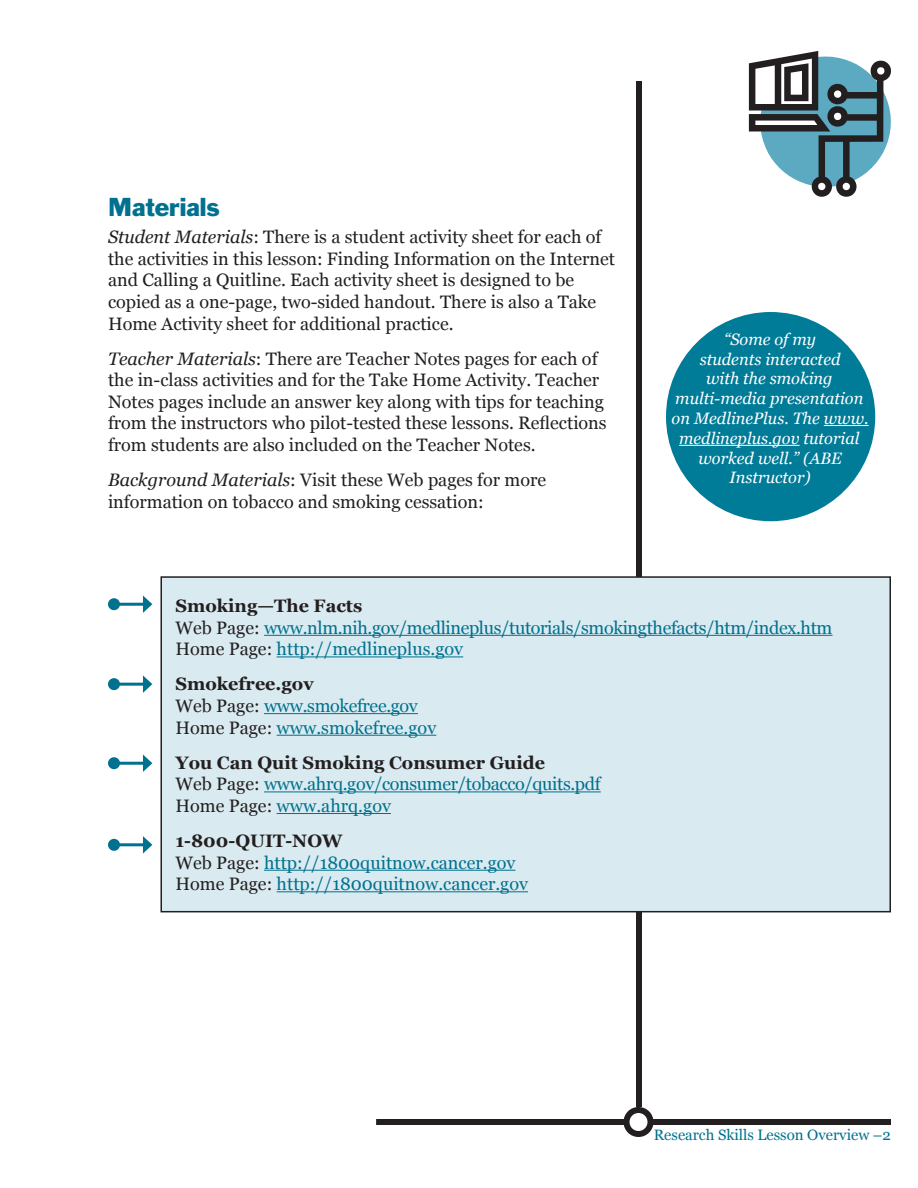
<style>
.page{position:relative;width:918px;height:1188px;background:#fff}
.page>*{position:absolute;margin:0;border:0;box-sizing:border-box;transform-origin:0 0}
.t1{font:24px "Franklin Gothic";color:#00718e}
.t2{font:18px/21.6px "Georgia";color:#231f20}
.t3{font:18px/21.6px "Georgia";letter-spacing:-.02em;color:#00718e}
.t4{font:18px/21.6px "Georgia";color:#00718e}
.t5{font:italic 16.5px/19.8px "Georgia";color:#fff;text-align:center}
.t6{font:15px "Georgia";color:#00718e}
.s1{font-style:italic}
.s2{font-weight:700;color:#231f20}
.s3{color:#231f20}
</style>
<div class="page">
<div style="left:636px;top:81px;width:6px;height:1026px;background:#231f20"></div>
<div style="left:376px;top:1119px;width:251px;height:6px;background:#231f20"></div>
<div style="left:624px;top:1107px;width:30px;height:30px;border:6px solid #231f20;border-radius:50%"></div>
<div style="left:651px;top:1119px;width:240px;height:6px;background:#231f20"></div>
<svg style="left:749px;top:51px;width:142px;height:146px"></svg>
<div style="left:666px;top:312px;width:209px;height:209px;background:#007b98;border-radius:50%"></div>
<hr style="left:824px;top:425px;width:45px;height:1px;background:#fff">
<hr style="left:679px;top:445px;width:121px;height:1px;background:#fff">
<div style="left:161px;top:577px;width:729px;height:335px;background:#d9eaf0"></div>
<hr style="left:264px;top:635px;width:569px;height:1px;background:#00718e">
<hr style="left:277px;top:656px;width:186px;height:1px;background:#00718e">
<hr style="left:264px;top:713px;width:154px;height:1px;background:#00718e">
<hr style="left:277px;top:735px;width:159px;height:1px;background:#00718e">
<hr style="left:264px;top:791px;width:337px;height:1px;background:#00718e">
<hr style="left:277px;top:813px;width:114px;height:1px;background:#00718e">
<hr style="left:264px;top:870px;width:251px;height:1px;background:#00718e">
<hr style="left:277px;top:891px;width:251px;height:1px;background:#00718e">
<div style="left:160px;top:576px;width:731px;height:336px;border:2px solid #231f20"></div>
<hr style="left:114px;top:603px;width:32px;height:3px;background:#00718e">
<div style="left:108px;top:598px;width:12px;height:12px;background:#00718e;border-radius:50%"></div>
<svg style="left:143px;top:595px;width:9px;height:18px"></svg>
<hr style="left:114px;top:762px;width:32px;height:3px;background:#00718e">
<div style="left:108px;top:757px;width:12px;height:12px;background:#00718e;border-radius:50%"></div>
<svg style="left:143px;top:754px;width:9px;height:18px"></svg>
<hr style="left:114px;top:683px;width:32px;height:3px;background:#00718e">
<div style="left:108px;top:678px;width:12px;height:12px;background:#00718e;border-radius:50%"></div>
<svg style="left:143px;top:675px;width:9px;height:18px"></svg>
<hr style="left:114px;top:843px;width:32px;height:3px;background:#00718e">
<div style="left:108px;top:839px;width:12px;height:12px;background:#00718e;border-radius:50%"></div>
<svg style="left:143px;top:836px;width:9px;height:18px"></svg>
<h1 class="t1" style="left:108px;top:192px;width:114px">Materials</h1>
<p class="t2" style="left:108px;top:226px;width:508px"><span class="s1">Student Materials</span>: There is a student activity sheet for each of the activities in this lesson: Finding Information on the Internet and Calling a Quitline. Each activity sheet is designed to be copied as a one-page, two-sided handout. There is also a Take Home Activity sheet for additional practice.</p>
<p class="t2" style="left:108px;top:348px;width:500px"><span class="s1">Teacher Materials</span>: There are Teacher Notes pages for each of the in-class activities and for the Take Home Activity. Teacher Notes pages include an answer key along with tips for teaching from the instructors who pilot-tested these lessons. Reflections from students are also included on the Teacher Notes.</p>
<p class="t2" style="left:108px;top:469px;width:440px"><span class="s1">Background Materials</span>: Visit these Web pages for more information on tobacco and smoking cessation:</p>
<p class="t5" style="left:672px;top:329px;width:198px">“Some of my<br>students interacted<br>with the smoking multi-media presentation on MedlinePlus. The www. medlineplus.gov tutorial worked well.” (ABE<br>Instructor)</p>
<p class="t3" style="left:176px;top:595px;width:658px"><span class="s2">Smoking—The Facts<br></span><span class="s3">Web Page:</span> www.nlm.nih.gov/medlineplus/tutorials/smokingthefacts/htm/index.htm<br><span class="s3">Home Page:</span> http://medlineplus.gov</p>
<p class="t4" style="left:176px;top:673px;width:262px"><span class="s2">Smokefree.gov<br></span><span class="s3">Web Page:</span> www.smokefree.gov<br><span class="s3">Home Page:</span> www.smokefree.gov</p>
<p class="t3" style="left:176px;top:752px;width:427px"><span class="s2">You Can Quit Smoking Consumer Guide<br></span><span class="s3">Web Page:</span> www.ahrq.gov/consumer/tobacco/quits.pdf<br><span class="s3">Home Page:</span> www.ahrq.gov</p>
<p class="t4" style="left:176px;top:830px;width:354px"><span class="s2">1-800-QUIT-NOW<br></span><span class="s3">Web Page:</span> http://1800quitnow.cancer.gov<br><span class="s3">Home Page:</span> http://1800quitnow.cancer.gov</p>
<p class="t6" style="left:654px;top:1126px;width:239px">Research Skills Lesson Overview –2</p>
</div>
